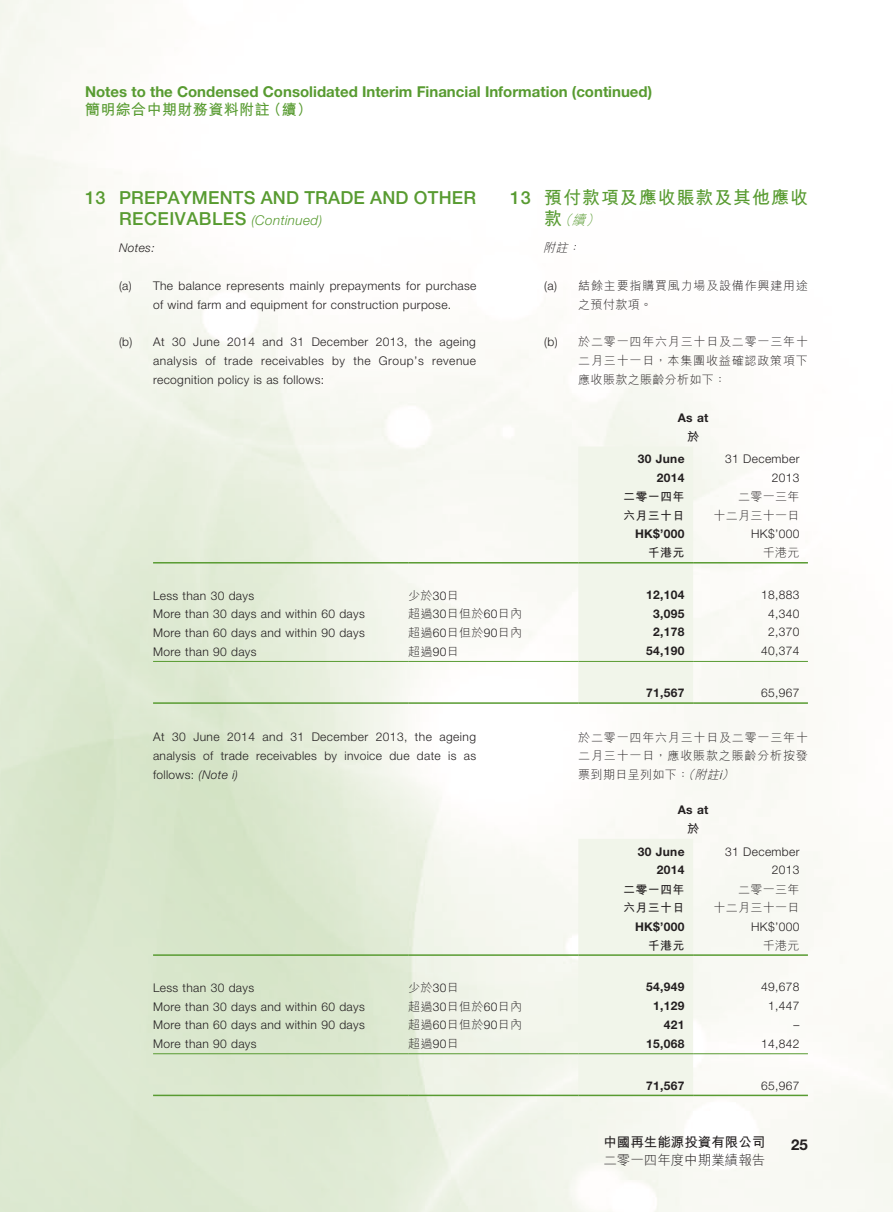
<style>
.page{position:relative;width:893px;height:1212px;background:#fff}
.page>*{position:absolute;margin:0;border:0;box-sizing:border-box;transform-origin:0 0}
.t1{font:500 18px "Helvetica Neue LT Std";letter-spacing:.01em;color:#589b31}
.t2{font:500 18px "Helvetica Neue LT Std";letter-spacing:.03em;color:#589b31}
.t3{font:700 18px "M Hei HK";letter-spacing:.05em;color:#589b31}
.t4{font:700 15px "Helvetica Neue LT Std";color:#589b31}
.t5{font:700 15px "M Hei HK";letter-spacing:.03em;color:#589b31}
.t6{font:700 15px "Helvetica Neue LT Std";color:#231f20}
.t7{font:700 13.5px "M Hei HK";color:#231f20}
.t8{font:300 13.5px "M Hei HK";color:#231f20}
.t9{font:italic 300 13.5px "M Hei HK";color:#589b31}
.t10{font:300 12px/18.8px "Helvetica Neue LT Std";letter-spacing:.03em;color:#231f20;text-align:justify}
.t11{font:300 12px/18.8px "M Hei HK";letter-spacing:.065em;color:#231f20;text-align:justify}
.t12{font:700 12px/18.8px "Helvetica Neue LT Std";letter-spacing:.03em;color:#231f20;text-align:right}
.t13{font:700 12px/18.8px "M Hei HK";letter-spacing:.03em;color:#231f20}
.t14{font:300 12px/18.8px "M Hei HK";letter-spacing:.03em;color:#231f20;text-align:right}
.t15{font:italic 300 12px "Helvetica Neue LT Std";letter-spacing:.03em;color:#231f20}
.t16{font:italic 300 12px "M Hei HK";color:#231f20}
.s1{font-weight:300;font-style:italic;font-size:13.5px}
.s2{font-family:"Helvetica Neue LT Std";font-weight:500}
.s3{font-weight:700;font-style:normal;font-size:18px}
.s4{font-family:"Helvetica Neue LT Std"}
.s5{font-style:italic}
.s6{font-family:"Helvetica Neue LT Std";font-style:italic}
</style>
<div class="page">
<div style="left:578px;top:446px;width:115px;height:256px;background:#f1f5ea"></div>
<hr style="left:153px;top:562px;width:255px;height:1px;background:#589b31">
<hr style="left:408px;top:562px;width:170px;height:1px;background:#589b31">
<hr style="left:578px;top:562px;width:115px;height:1px;background:#589b31">
<hr style="left:693px;top:562px;width:115px;height:1px;background:#589b31">
<hr style="left:153px;top:661px;width:255px;height:1px;background:#589b31">
<hr style="left:408px;top:661px;width:170px;height:1px;background:#589b31">
<hr style="left:578px;top:661px;width:115px;height:1px;background:#589b31">
<hr style="left:693px;top:661px;width:115px;height:1px;background:#589b31">
<hr style="left:153px;top:702px;width:255px;height:2px;background:#589b31">
<hr style="left:408px;top:702px;width:170px;height:2px;background:#589b31">
<hr style="left:578px;top:702px;width:115px;height:2px;background:#589b31">
<hr style="left:693px;top:702px;width:115px;height:2px;background:#589b31">
<div style="left:578px;top:839px;width:115px;height:255px;background:#f1f5ea"></div>
<hr style="left:153px;top:954px;width:255px;height:2px;background:#589b31">
<hr style="left:408px;top:954px;width:170px;height:2px;background:#589b31">
<hr style="left:578px;top:954px;width:115px;height:2px;background:#589b31">
<hr style="left:693px;top:954px;width:115px;height:2px;background:#589b31">
<hr style="left:153px;top:1053px;width:255px;height:1px;background:#589b31">
<hr style="left:408px;top:1053px;width:170px;height:1px;background:#589b31">
<hr style="left:578px;top:1053px;width:115px;height:1px;background:#589b31">
<hr style="left:693px;top:1053px;width:115px;height:1px;background:#589b31">
<hr style="left:153px;top:1094px;width:255px;height:2px;background:#589b31">
<hr style="left:408px;top:1094px;width:170px;height:2px;background:#589b31">
<hr style="left:578px;top:1094px;width:115px;height:2px;background:#589b31">
<hr style="left:693px;top:1094px;width:115px;height:2px;background:#589b31">
<p class="t4" style="left:85px;top:82px;width:569px">Notes to the Condensed Consolidated Interim Financial Information (continued)</p>
<p class="t5" style="left:85px;top:99px;width:229px">簡明綜合中期財務資料附註（續）</p>
<h1 class="t1" style="left:85px;top:187px;width:190px">13 PREPAYMENTS AND</h1>
<h1 class="t1" style="left:304px;top:187px;width:80px">TRADE AND</h1>
<h1 class="t1" style="left:414px;top:187px;width:64px">OTHER</h1>
<h1 class="t2" style="left:119px;top:208px;width:205px">RECEIVAB LES <span class="s1">(Continued)</span></h1>
<p class="t15" style="left:119px;top:241px;width:37px">Notes:</p>
<p class="t10" style="left:153px;top:276px;width:325px;text-indent:-34px">(a) The balance represents mainly prepayments for purchase of wind farm and equipment for construction purpose.</p>
<p class="t10" style="left:153px;top:332px;width:325px;text-indent:-34px">(b) At 30 June 2014 and 31 December 2013, the ageing analysis of trade receivables by the Group’s revenue recognition policy is as follows:</p>
<h1 class="t3" style="left:510px;top:184px;width:299px"><span class="s2">13</span> 預付款項及應收賬款及其他應收</h1>
<p class="t9" style="left:544px;top:211px;width:61px"><span class="s3">款</span>（續）</p>
<p class="t16" style="left:543px;top:240px;width:42px">附註：</p>
<p class="t11" style="left:578px;top:276px;width:231px;text-indent:-34px"><span class="s4">(a)</span> 結餘主要指購買風力場及設備作興建用途之預付款項。</p>
<p class="t11" style="left:578px;top:332px;width:231px;text-indent:-34px"><span class="s4">(b)</span> 於二零一四年六月三十日及二零一三年十二月三十一日，本集團收益確認政策項下應收賬款之賬齡分析如下：</p>
<p class="t12" style="left:678px;top:408px;width:32px">As at</p>
<p class="t13" style="left:687px;top:426px;width:13px">於</p>
<p class="t12" style="left:638px;top:449px;width:48px">30 June<br>2014</p>
<p class="t10" style="left:725px;top:449px;width:76px;text-align:right">31 December<br>2013</p>
<p class="t13" style="left:623px;top:486px;width:63px">二零一四年六月三十日</p>
<p class="t14" style="left:713px;top:487px;width:88px">二零一三年<br>十二月三十一日</p>
<p class="t12" style="left:635px;top:524px;width:51px">HK$’000</p>
<p class="t10" style="left:751px;top:524px;width:50px">HK$’000</p>
<p class="t13" style="left:648px;top:543px;width:38px">千港元</p>
<p class="t11" style="left:763px;top:543px;width:38px">千港元</p>
<p class="t10" style="left:153px;top:586px;width:103px">Less than 30 days</p>
<p class="t11" style="left:408px;top:585px;width:52px">少於<span class="s4">30</span>日</p>
<p class="t12" style="left:646px;top:585px;width:40px">12,104</p>
<p class="t10" style="left:761px;top:585px;width:40px">18,883</p>
<p class="t10" style="left:153px;top:604px;width:213px">More than 30 days and within 60 days</p>
<p class="t11" style="left:408px;top:604px;width:116px">超過<span class="s4">30</span>日但於<span class="s4">60</span>日內</p>
<p class="t12" style="left:653px;top:604px;width:33px">3,095</p>
<p class="t10" style="left:768px;top:604px;width:33px">4,340</p>
<p class="t10" style="left:153px;top:623px;width:213px">More than 60 days and within 90 days</p>
<p class="t11" style="left:408px;top:623px;width:116px">超過<span class="s4">60</span>日但於<span class="s4">90</span>日內</p>
<p class="t12" style="left:653px;top:622px;width:33px">2,178</p>
<p class="t10" style="left:768px;top:623px;width:33px">2,370</p>
<p class="t10" style="left:153px;top:642px;width:105px">More than 90 days</p>
<p class="t11" style="left:408px;top:641px;width:52px">超過<span class="s4">90</span>日</p>
<p class="t12" style="left:646px;top:641px;width:40px">54,190</p>
<p class="t10" style="left:761px;top:641px;width:40px">40,374</p>
<p class="t12" style="left:646px;top:683px;width:40px">71,567</p>
<p class="t10" style="left:761px;top:683px;width:40px">65,967</p>
<p class="t10" style="left:153px;top:727px;width:325px">At 30 June 2014 and 31 December 2013, the ageing analysis of trade receivables by invoice due date is as follows: <span class="s5">(Note i)</span></p>
<p class="t12" style="left:678px;top:800px;width:32px">As at</p>
<p class="t13" style="left:687px;top:818px;width:13px">於</p>
<p class="t12" style="left:638px;top:841px;width:48px">30 June<br>2014</p>
<p class="t10" style="left:725px;top:842px;width:76px;text-align:right">31 December<br>2013</p>
<p class="t13" style="left:623px;top:879px;width:63px">二零一四年六月三十日</p>
<p class="t14" style="left:713px;top:879px;width:88px">二零一三年<br>十二月三十一日</p>
<p class="t12" style="left:635px;top:916px;width:51px">HK$’000</p>
<p class="t10" style="left:751px;top:917px;width:50px">HK$’000</p>
<p class="t13" style="left:648px;top:935px;width:38px">千港元</p>
<p class="t11" style="left:763px;top:935px;width:38px">千港元</p>
<p class="t10" style="left:153px;top:978px;width:103px">Less than 30 days</p>
<p class="t11" style="left:408px;top:977px;width:52px">少於<span class="s4">30</span>日</p>
<p class="t12" style="left:646px;top:977px;width:40px">54,949</p>
<p class="t10" style="left:761px;top:977px;width:40px">49,678</p>
<p class="t10" style="left:153px;top:997px;width:213px">More than 30 days and within 60 days</p>
<p class="t11" style="left:408px;top:996px;width:116px">超過<span class="s4">30</span>日但於<span class="s4">60</span>日內</p>
<p class="t12" style="left:653px;top:996px;width:33px">1,129</p>
<p class="t10" style="left:768px;top:996px;width:33px">1,447</p>
<p class="t10" style="left:153px;top:1015px;width:213px">More than 60 days and within 90 days</p>
<p class="t11" style="left:408px;top:1015px;width:116px">超過<span class="s4">60</span>日但於<span class="s4">90</span>日內</p>
<p class="t12" style="left:664px;top:1015px;width:22px">421</p>
<p class="t10" style="left:793px;top:1015px;width:7px">–</p>
<p class="t10" style="left:153px;top:1034px;width:105px">More than 90 days</p>
<p class="t11" style="left:408px;top:1034px;width:52px">超過<span class="s4">90</span>日</p>
<p class="t12" style="left:646px;top:1033px;width:40px">15,068</p>
<p class="t10" style="left:761px;top:1034px;width:40px">14,842</p>
<p class="t12" style="left:646px;top:1076px;width:40px">71,567</p>
<p class="t10" style="left:761px;top:1076px;width:40px">65,967</p>
<p class="t11" style="left:578px;top:727px;width:231px">於二零一四年六月三十日及二零一三年十二月三十一日，應收賬款之賬齡分析按發票到期日呈列如下：<span class="s5">（附註</span><span class="s6">i</span><span class="s5">）</span></p>
<p class="t7" style="left:603px;top:1132px;width:163px">中國再生能源投資有限公司</p>
<p class="t8" style="left:603px;top:1151px;width:163px">二零一四年度中期業績報告</p>
<p class="t6" style="left:791px;top:1135px;width:18px">25</p>
</div>
